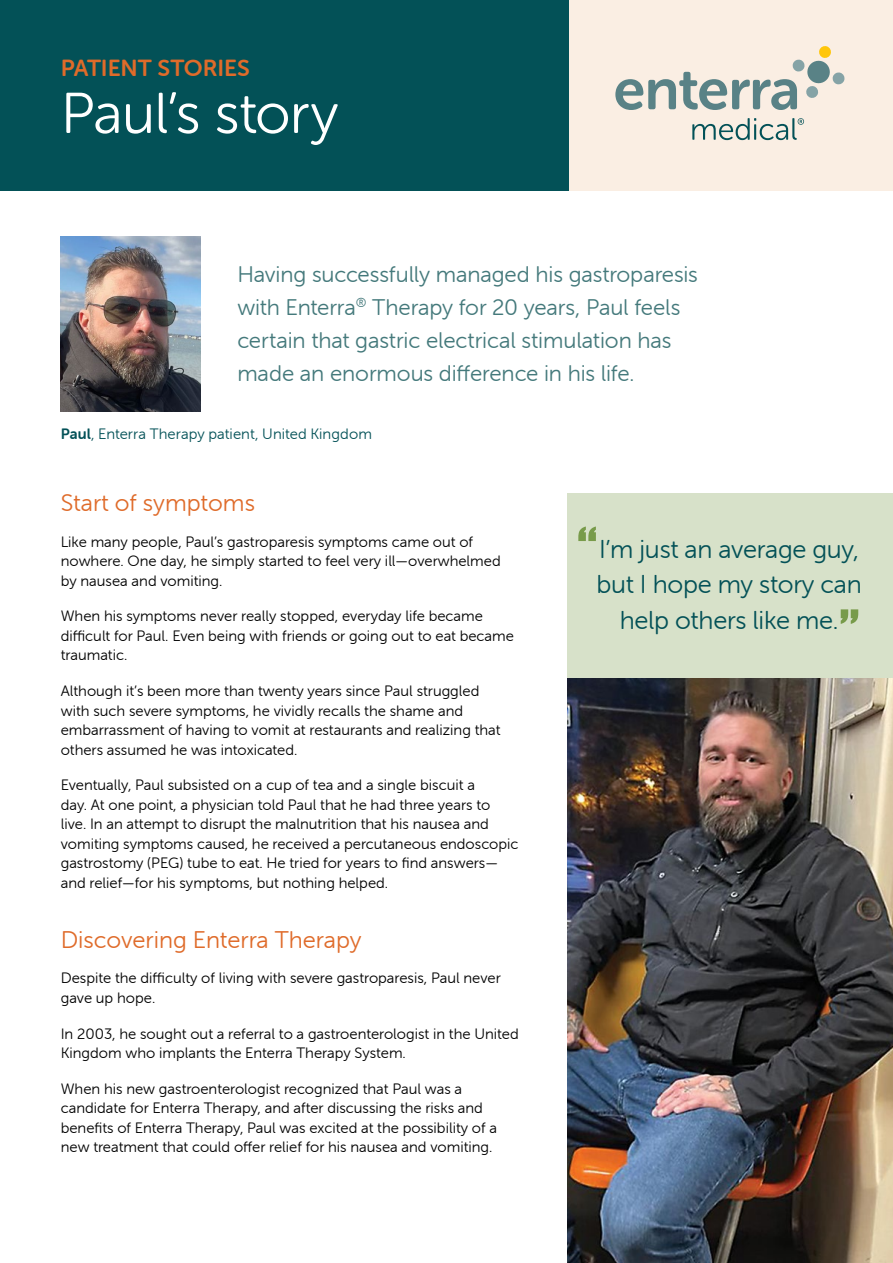
<style>
.page{position:relative;width:893px;height:1263px;background:#fff}
.page>*{position:absolute;margin:0;border:0;box-sizing:border-box;transform-origin:0 0}
.t1{font:57.3px "Museo Sans Rounded 300";letter-spacing:-.01em;color:#fff}
.t2{font:56.85px "Impact";color:#789b4a}
.t3{font:25.8px/35.7px "Museo Sans Rounded 300";letter-spacing:-.01em;color:#035157;text-align:right}
.t4{font:24px "Museo Sans Rounded 300";color:#df6b2a}
.t5{font:23.25px "Museo Sans Rounded 700";letter-spacing:-.005em;color:#df6b2a}
.t6{font:22.5px/33px "Museo Sans Rounded 300";letter-spacing:-.005em;color:#44797b}
.t7{font:15px/19.5px "Museo Sans Rounded 300";color:#000}
.t8{font:15px "Museo Sans Rounded 300";letter-spacing:.005em;color:#035157}
.s1{font-family:"Museo Sans Rounded 700"}
.s2{font-family:"Impact";font-size:56.85px;color:#789b4a}
</style>
<div class="page">
<div style="left:569px;top:0;width:324px;height:190px;background:#faeee3"></div>
<div style="left:0;top:0;width:569px;height:190px;background:#035157"></div>
<svg style="left:615px;top:46px;width:230px;height:64px"></svg>
<svg style="left:692px;top:118px;width:112px;height:22px"></svg>
<img style="left:61px;top:236px;width:140px;height:176px">
<img style="left:567px;top:677px;width:326px;height:586px">
<div style="left:567px;top:493px;width:326px;height:184px;background:#d7e1c9"></div>
<h3 class="t5" style="left:61px;top:55px;width:191px">PATIENT STORIES</h3>
<h1 class="t1" style="left:61px;top:82px;width:279px">Paul’s story</h1>
<h3 class="t6" style="left:237px;top:258px;width:462px">Having successfully managed his gastroparesis with Enterra<sup>®</sup> Therapy for 20 years, Paul feels certain that gastric electrical stimulation has made an enormous difference in his life.</h3>
<p class="t8" style="left:61px;top:426px;width:313px"><span class="s1">Paul</span>, Enterra Therapy patient, United Kingdom</p>
<h3 class="t4" style="left:61px;top:490px;width:196px">Start of symptoms</h3>
<p class="t7" style="left:61px;top:532px;width:441px">Like many people, Paul’s gastroparesis symptoms came out of nowhere. One day, he simply started to feel very ill—overwhelmed by nausea and vomiting.</p>
<p class="t7" style="left:61px;top:607px;width:455px">When his symptoms never really stopped, everyday life became difficult for Paul. Even being with friends or going out to eat became traumatic.</p>
<p class="t7" style="left:61px;top:681px;width:441px">Although it’s been more than twenty years since Paul struggled with such severe symptoms, he vividly recalls the shame and embarrassment of having to vomit at restaurants and realizing that others assumed he was intoxicated.</p>
<p class="t7" style="left:61px;top:776px;width:459px">Eventually, Paul subsisted on a cup of tea and a single biscuit a<br>day. At one point, a physician told Paul that he had three years to live. In an attempt to disrupt the malnutrition that his nausea and vomiting symptoms caused, he received a percutaneous endoscopic gastrostomy (PEG) tube to eat. He tried for years to find answers— and relief—for his symptoms, but nothing helped.</p>
<h3 class="t4" style="left:61px;top:926px;width:302px">Discovering Enterra Therapy</h3>
<p class="t7" style="left:61px;top:968px;width:441px">Despite the difficulty of living with severe gastroparesis, Paul never gave up hope.</p>
<p class="t7" style="left:61px;top:1024px;width:459px">In 2003, he sought out a referral to a gastroenterologist in the United<br>Kingdom who implants the Enterra Therapy System.</p>
<p class="t7" style="left:61px;top:1079px;width:438px">When his new gastroenterologist recognized that Paul was a candidate for Enterra Therapy, and after discussing the risks and benefits of Enterra Therapy, Paul was excited at the possibility of a new treatment that could offer relief for his nausea and vomiting.</p>
<h2 class="t2" style="left:577px;top:505px;width:21px">“</h2>
<h3 class="t3" style="left:596px;top:531px;width:267px">I’m just an average guy, but I hope my story can help others like me.<span class="s2">”</span></h3>
</div>
